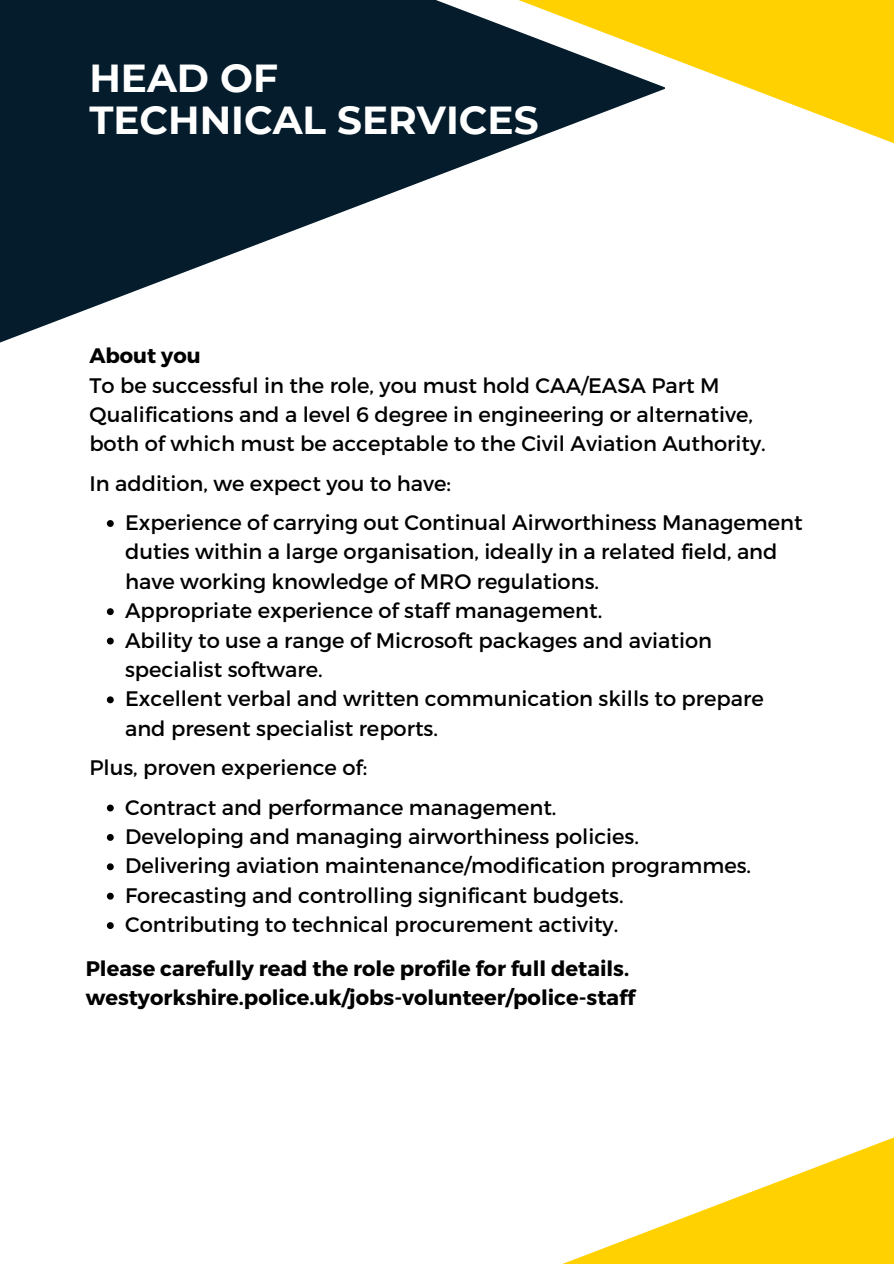
<style>
.page{position:relative;width:894px;height:1264px;background:#fff}
.page>*{position:absolute;margin:0;border:0;box-sizing:border-box;transform-origin:0 0}
.t1{font:700 39px/41.7px "Montserrat";color:#fff}
.t2{font:21px/29.4px "Montserrat";color:#000}
.t3{font:700 21px/29.2px "Montserrat";color:#000}
</style>
<div class="page">
<svg style="left:0;top:0;width:457px;height:343px;fill:#051c2c"></svg>
<svg style="left:443px;top:0;width:450px;height:168px"></svg>
<svg style="left:565px;top:1138px;width:328px;height:125px"></svg>
<svg style="left:107px;top:520px;width:7px;height:7px"></svg>
<svg style="left:107px;top:608px;width:7px;height:7px"></svg>
<svg style="left:107px;top:637px;width:7px;height:7px"></svg>
<svg style="left:107px;top:696px;width:7px;height:7px"></svg>
<svg style="left:107px;top:804px;width:7px;height:7px"></svg>
<svg style="left:107px;top:834px;width:7px;height:6px"></svg>
<svg style="left:107px;top:863px;width:7px;height:7px"></svg>
<svg style="left:107px;top:892px;width:7px;height:7px"></svg>
<svg style="left:107px;top:922px;width:7px;height:7px"></svg>
<p class="t1" style="left:89px;top:58px;width:450px">HEAD OF<br>TECHNICAL SERVICES</p>
<p class="t3" style="left:89px;top:340px;width:113px">About you</p>
<h1 class="t2" style="left:89px;top:369px;width:677px">To be successful in the role, you must hold CAA/EASA Part M<br>Qualifications and a level 6 degree in engineering or alternative, both of which must be acceptable to the Civil Aviation Authority.</h1>
<p class="t2" style="left:89px;top:467px;width:363px">In addition, we expect you to have:</p>
<p class="t2" style="left:125px;top:507px;width:678px">Experience of carrying out Continual Airworthiness Management duties within a large organisation, ideally in a related field, and have working knowledge of MRO regulations.</p>
<p class="t2" style="left:125px;top:595px;width:478px">Appropriate experience of staff management.</p>
<p class="t2" style="left:125px;top:624px;width:588px">Ability to use a range of Microsoft packages and aviation specialist software.</p>
<p class="t2" style="left:125px;top:683px;width:640px">Excellent verbal and written communication skills to prepare and present specialist reports.</p>
<p class="t2" style="left:89px;top:752px;width:279px">Plus, proven experience of:</p>
<p class="t2" style="left:125px;top:791px;width:433px">Contract and performance management.</p>
<p class="t2" style="left:125px;top:820px;width:515px">Developing and managing airworthiness policies.</p>
<p class="t2" style="left:125px;top:850px;width:627px">Delivering aviation maintenance/modification programmes.</p>
<p class="t2" style="left:125px;top:879px;width:500px">Forecasting and controlling significant budgets.</p>
<p class="t2" style="left:125px;top:908px;width:494px">Contributing to technical procurement activity.</p>
<p class="t3" style="left:86px;top:953px;width:551px">Please carefully read the role profile for full details. westyorkshire.police.uk/jobs-volunteer/police-staff</p>
</div>
